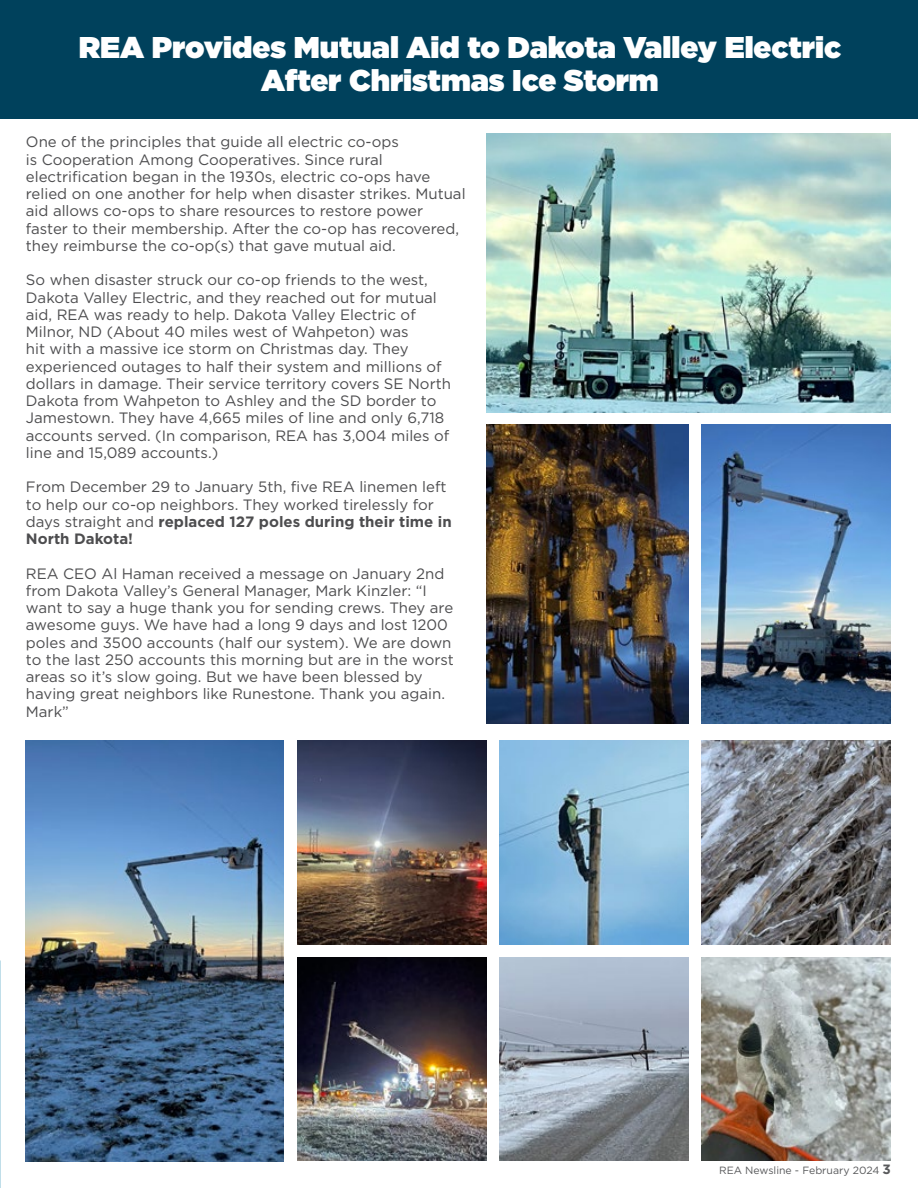
<style>
.page{position:relative;width:918px;height:1188px;background:#fff}
.page>*{position:absolute;margin:0;border:0;box-sizing:border-box;transform-origin:0 0}
.t1{font:900 30px/33px "Gotham";color:#fff;text-align:center}
.t2{font:15px/17.2px "Gotham";color:#4d4d4f}
.t3{font:10.5px "Gotham";color:#58595b}
.s1{font-weight:700}
.s2{font-weight:700;font-size:13.5px}
</style>
<div class="page">
<div style="left:0;top:0;width:918px;height:119px;background:#00415c"></div>
<img style="left:486px;top:134px;width:405px;height:278px">
<img style="left:26px;top:741px;width:258px;height:420px">
<img style="left:486px;top:424px;width:203px;height:300px">
<img style="left:702px;top:424px;width:189px;height:300px">
<img style="left:297px;top:741px;width:189px;height:204px">
<img style="left:499px;top:741px;width:190px;height:204px">
<img style="left:702px;top:741px;width:189px;height:204px">
<img style="left:297px;top:957px;width:189px;height:204px">
<img style="left:499px;top:957px;width:190px;height:204px">
<img style="left:702px;top:957px;width:189px;height:204px">
<h1 class="t1" style="left:79px;top:30px;width:764px">REA Provides Mutual Aid to Dakota Valley Electric<br>After Christmas Ice Storm</h1>
<p class="t2" style="left:26px;top:133px;width:441px">One of the principles that guide all electric co-ops<br>is Cooperation Among Cooperatives. Since rural electrification began in the 1930s, electric co-ops have relied on one another for help when disaster strikes. Mutual aid allows co-ops to share resources to restore power faster to their membership. After the co-op has recovered, they reimburse the co-op(s) that gave mutual aid.</p>
<p class="t2" style="left:26px;top:271px;width:427px">So when disaster struck our co-op friends to the west, Dakota Valley Electric, and they reached out for mutual aid, REA was ready to help. Dakota Valley Electric of Milnor, ND (About 40 miles west of Wahpeton) was<br>hit with a massive ice storm on Christmas day. They experienced outages to half their system and millions of dollars in damage. Their service territory covers SE North Dakota from Wahpeton to Ashley and the SD border to Jamestown. They have 4,665 miles of line and only 6,718 accounts served. (In comparison, REA has 3,004 miles of line and 15,089 accounts.)</p>
<p class="t2" style="left:26px;top:478px;width:427px">From December 29 to January 5th, five REA linemen left to help our co-op neighbors. They worked tirelessly for days straight and <span class="s1">replaced 127 poles during their time in North Dakota!</span></p>
<p class="t2" style="left:26px;top:564px;width:429px">REA CEO Al Haman received a message on January 2nd from Dakota Valley’s General Manager, Mark Kinzler: “I want to say a huge thank you for sending crews. They are awesome guys. We have had a long 9 days and lost 1200 poles and 3500 accounts (half our system). We are down to the last 250 accounts this morning but are in the worst areas so it’s slow going. But we have been blessed by having great neighbors like Runestone. Thank you again.<br>Mark”</p>
<p class="t3" style="left:719px;top:1164px;width:173px">REA Newsline - February 2024 <span class="s2">3</span></p>
</div>
